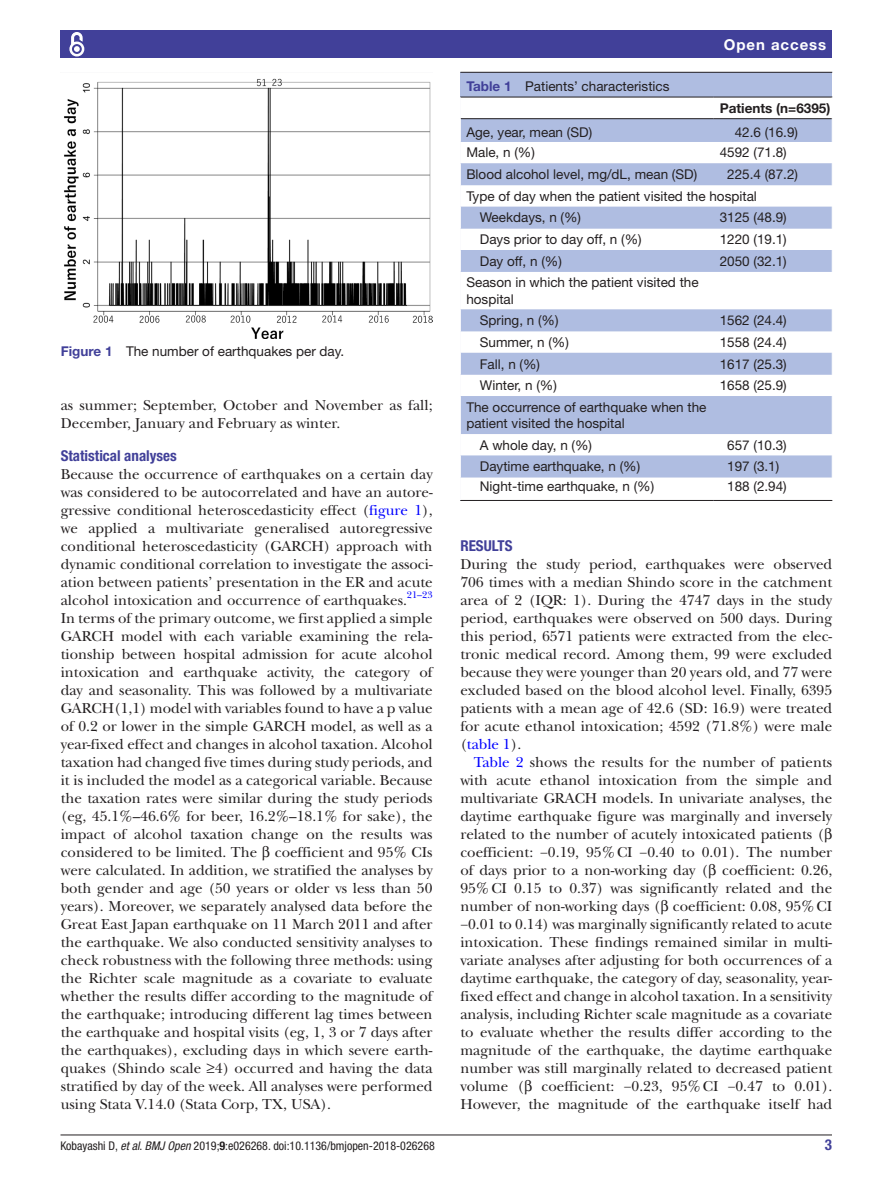
<style>
.page{position:relative;width:893px;height:1191px;background:#fff}
.page>*{position:absolute;margin:0;border:0;box-sizing:border-box;transform-origin:0 0}
.t1{font:15px/18px "New Baskerville";color:#231f20}
.t2{font:700 condensed 15px "Helvetica Neue LT Std";color:#414099}
.t3{font:700 15px "Helvetica Neue LT Std";letter-spacing:.065em;color:#fff}
.t4{font:13.5px/16.2px "Helvetica Neue LT Std";color:#231f20}
.t5{font:700 13.5px "Helvetica Neue LT Std";color:#231f20}
.t6{font:condensed 12px "Helvetica Neue LT Std";color:#231f20}
.s1{font-weight:700;color:#414099}
.s2{color:#00f}
.s3{font-style:italic}
.s4{font-weight:700}
</style>
<div class="page">
<hr style="left:61px;top:1134px;width:771px;height:1px;background:#231f20">
<div style="left:61px;top:31px;width:771px;height:27px;background:#414099"></div>
<svg style="left:69px;top:32px;width:16px;height:25px"></svg>
<img style="left:64px;top:78px;width:369px;height:260px">
<div style="left:460px;top:73px;width:372px;height:428px;background:#afbde1"></div>
<hr style="left:460px;top:72px;width:372px;height:1px;background:#231f20">
<div style="left:461px;top:98px;width:371px;height:402px;background:#fff"></div>
<svg style="left:461px;top:119px;width:371px;height:358px"></svg>
<hr style="left:460px;top:97px;width:254px;height:1px;background:#231f20">
<hr style="left:460px;top:118px;width:254px;height:1px;background:#231f20">
<hr style="left:714px;top:97px;width:118px;height:1px;background:#231f20">
<hr style="left:714px;top:118px;width:118px;height:1px;background:#231f20">
<hr style="left:460px;top:500px;width:254px;height:1px;background:#231f20">
<hr style="left:714px;top:500px;width:118px;height:1px;background:#231f20">
<svg style="left:460px;top:97px;width:1px;height:175px"></svg>
<hr style="left:460px;top:272px;width:1px;height:37px;background:#fff">
<svg style="left:460px;top:309px;width:1px;height:87px"></svg>
<hr style="left:460px;top:396px;width:1px;height:38px;background:#fff">
<svg style="left:460px;top:434px;width:1px;height:66px"></svg>
<p class="t4" style="left:61px;top:343px;width:285px"><span class="s1">Figure 1</span> The number of earthquakes per day.</p>
<p class="t1" style="left:61px;top:396px;width:373px">as summer; September, October and November as fall;<br>December, January and February as winter.</p>
<p class="t2" style="left:61px;top:447px;width:117px">Statistical analyses</p>
<p class="t1" style="left:61px;top:465px;width:373px;text-align:justify">Because the occurrence of earthquakes on a certain day was considered to be autocorrelated and have an autore&shy;gressive conditional heteroscedasticity effect (<span class="s2">figure 1</span>), we applied a multivariate generalised autoregressive conditional heteroscedasticity (GARCH) approach with dynamic conditional correlation to investigate the associ&shy;ation between patients’ presentation in the ER and acute alcohol intoxication and occurrence of earthquakes.<sup>21–23<br></sup>In terms of the primary outcome, we first applied a simple GARCH model with each variable examining the rela&shy;tionship between hospital admission for acute alcohol intoxication and earthquake activity, the category of day and seasonality. This was followed by a multivariate GARCH(1,1) model with variables found to have a p value of 0.2 or lower in the simple GARCH model, as well as a year-fixed effect and changes in alcohol taxation. Alcohol taxation had changed five times during study periods, and it is included the model as a categorical variable. Because the taxation rates were similar during the study periods (eg, 45.1%–46.6% for beer, 16.2%–18.1% for sake), the impact of alcohol taxation change on the results was considered to be limited. The coefficient and 95% CIs were calculated. In addition, we stratified the analyses by both gender and age (50 years or older vs less than 50 years). Moreover, we separately analysed data before the Great East Japan earthquake on 11 March 2011 and after the earthquake. We also conducted sensitivity analyses to check robustness with the following three methods: using the Richter scale magnitude as a covariate to evaluate whether the results differ according to the magnitude of the earthquake; introducing different lag times between the earthquake and hospital visits (eg, 1, 3 or 7 days after the earthquakes), excluding days in which severe earth&shy;quakes (Shindo scale ≥4) occurred and having the data stratified by day of the week. All analyses were performed using Stata V.14.0 (Stata Corp, TX, USA).</p>
<p class="t4" style="left:466px;top:78px;width:205px"><span class="s1">Table 1</span> Patients’ characteristics</p>
<p class="t3" style="left:724px;top:35px;width:104px">Open access</p>
<p class="t5" style="left:720px;top:99px;width:112px">Patients (n=6395)</p>
<p class="t4" style="left:466px;top:124px;width:127px">Age, year, mean (SD)</p>
<p class="t4" style="left:735px;top:124px;width:65px">42.6 (16.9)</p>
<p class="t4" style="left:466px;top:144px;width:70px">Male, n (%)</p>
<p class="t4" style="left:720px;top:144px;width:69px">4592 (71.8)</p>
<p class="t4" style="left:466px;top:166px;width:232px">Blood alcohol level, mg/dL, mean (SD)</p>
<p class="t4" style="left:727px;top:166px;width:72px">225.4 (87.2)</p>
<p class="t4" style="left:466px;top:188px;width:292px">Type of day when the patient visited the hospital</p>
<p class="t4" style="left:480px;top:209px;width:103px">Weekdays, n (%)</p>
<p class="t4" style="left:720px;top:209px;width:69px">3125 (48.9)</p>
<p class="t4" style="left:480px;top:231px;width:163px">Days prior to day off, n (%)</p>
<p class="t4" style="left:720px;top:231px;width:69px">1220 (19.1)</p>
<p class="t4" style="left:480px;top:253px;width:84px">Day off, n (%)</p>
<p class="t4" style="left:720px;top:253px;width:69px">2050 (32.1)</p>
<p class="t4" style="left:466px;top:274px;width:234px">Season in which the patient visited the hospital</p>
<p class="t4" style="left:480px;top:312px;width:80px">Spring, n (%)</p>
<p class="t4" style="left:720px;top:312px;width:69px">1562 (24.4)</p>
<p class="t4" style="left:480px;top:334px;width:91px">Summer, n (%)</p>
<p class="t4" style="left:720px;top:334px;width:69px">1558 (24.4)</p>
<p class="t4" style="left:480px;top:355px;width:62px">Fall, n (%)</p>
<p class="t4" style="left:720px;top:355px;width:69px">1617 (25.3)</p>
<p class="t4" style="left:480px;top:377px;width:79px">Winter, n (%)</p>
<p class="t4" style="left:720px;top:377px;width:69px">1658 (25.9)</p>
<p class="t4" style="left:466px;top:399px;width:242px">The occurrence of earthquake when the patient visited the hospital</p>
<p class="t4" style="left:480px;top:436px;width:114px">A whole day, n (%)</p>
<p class="t4" style="left:727px;top:436px;width:61px">657 (10.3)</p>
<p class="t4" style="left:480px;top:458px;width:162px">Daytime earthquake, n (%)</p>
<p class="t4" style="left:727px;top:458px;width:54px">197 (3.1)</p>
<p class="t4" style="left:480px;top:478px;width:176px">Night-time earthquake, n (%)</p>
<p class="t4" style="left:727px;top:478px;width:61px">188 (2.94)</p>
<p class="t2" style="left:460px;top:537px;width:54px">Results</p>
<p class="t1" style="left:460px;top:555px;width:373px;text-align:justify">During the study period, earthquakes were observed 706 times with a median Shindo score in the catchment area of 2 (IQR: 1). During the 4747 days in the study period, earthquakes were observed on 500 days. During this period, 6571 patients were extracted from the elec&shy;tronic medical record. Among them, 99 were excluded because they were younger than 20 years old, and 77 were excluded based on the blood alcohol level. Finally, 6395 patients with a mean age of 42.6 (SD: 16.9) were treated for acute ethanol intoxication; 4592 (71.8%) were male (<span class="s2">table 1</span>).</p>
<p class="t1" style="left:460px;top:753px;width:373px;text-indent:14px"><span class="s2">Table 2</span> shows the results for the number of patients with acute ethanol intoxication from the simple and multivariate GRACH models. In univariate analyses, the daytime earthquake figure was marginally and inversely related to the number of acutely intoxicated patients ( coefficient: −0.19, 95%CI −0.40 to 0.01). The number of days prior to a non-working day ( coefficient: 0.26, 95%CI 0.15 to 0.37) was significantly related and the number of non-working days ( coefficient: 0.08, 95%CI −0.01 to 0.14) was marginally significantly related to acute intoxication. These findings remained similar in multi&shy;variate analyses after adjusting for both occurrences of a daytime earthquake, the category of day, seasonality, year&shy;fixed effect and change in alcohol taxation. In a sensitivity analysis, including Richter scale magnitude as a covariate to evaluate whether the results differ according to the magnitude of the earthquake, the daytime earthquake number was still marginally related to decreased patient volume ( coefficient: −0.23, 95%CI −0.47 to 0.01).<br>However, the magnitude of the earthquake itself had</p>
<p class="t6" style="left:61px;top:1138px;width:376px">Kobayashi D, <span class="s3">et al</span>. <span class="s3">BMJ Open</span> 2019;<span class="s4">9</span>:e026268. doi:10.1136/bmjopen-2018-026268</p>
<p class="t2" style="left:825px;top:1135px;width:9px">3</p>
</div>
